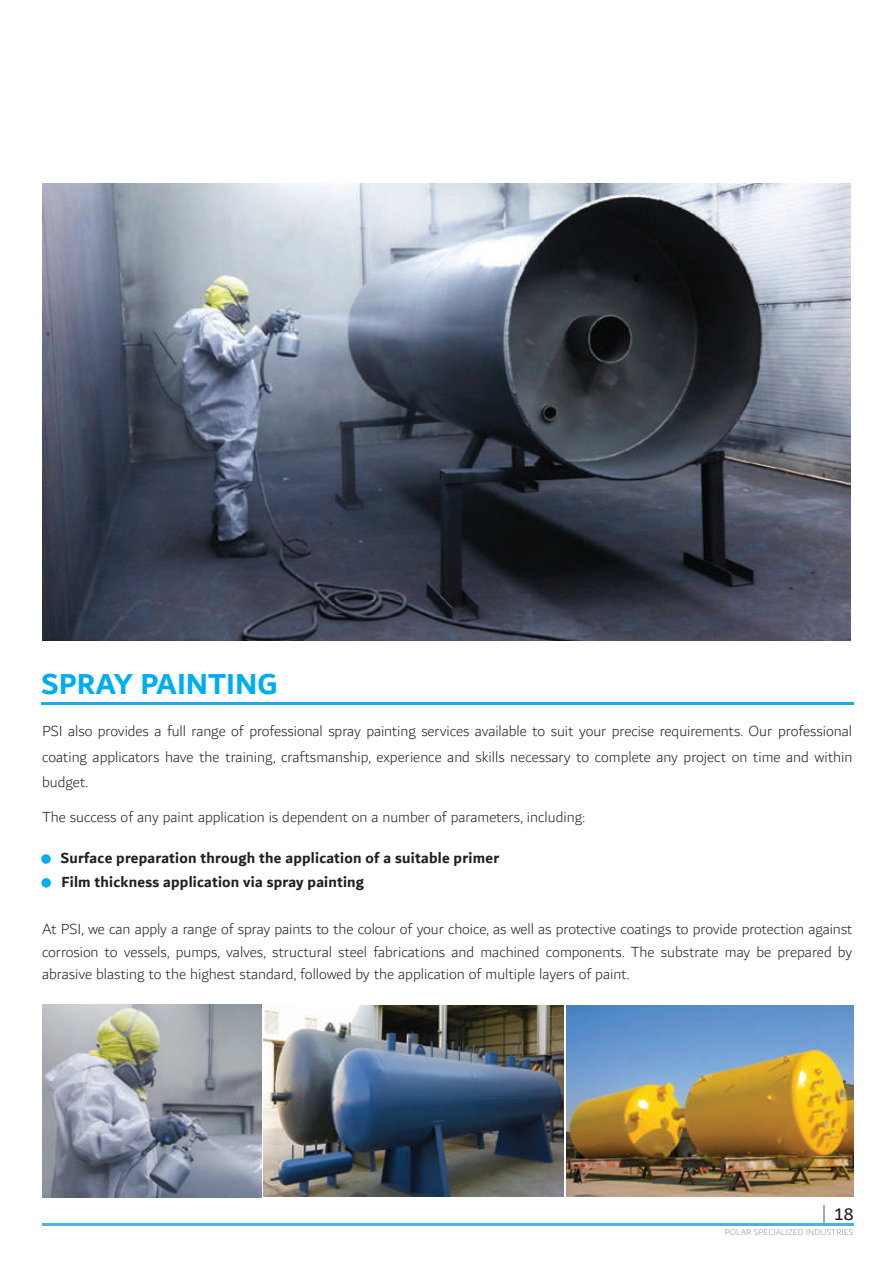
<style>
.page{position:relative;width:893px;height:1263px;background:#fff}
.page>*{position:absolute;margin:0;border:0;box-sizing:border-box;transform-origin:0 0}
.t1{font:700 31.2px "Dubai";color:#00aeef}
.t2{font:18px "Dubai";color:#231f20}
.t3{font:300 15.75px/25.5px "Dubai";color:#231f20;text-align:justify}
.t4{font:700 15.75px/24.8px "Dubai";letter-spacing:.015em;color:#231f20}
.t5{font:300 9px "Dubai";color:#939598}
</style>
<div class="page">
<img style="left:43px;top:183px;width:807px;height:457px">
<hr style="left:41px;top:703px;width:812px;height:2px;background:#18aee2">
<img style="left:567px;top:1005px;width:287px;height:191px">
<img style="left:264px;top:1005px;width:300px;height:191px">
<img style="left:42px;top:1005px;width:219px;height:193px">
<svg style="left:41px;top:854px;width:10px;height:10px"></svg>
<svg style="left:41px;top:878px;width:10px;height:10px"></svg>
<svg style="left:823px;top:1205px;width:2px;height:17px"></svg>
<hr style="left:42px;top:1223px;width:811px;height:3px;background:#4eb1e4">
<h1 class="t1" style="left:41px;top:665px;width:238px">SPRAY PAINTING</h1>
<p class="t3" style="left:42px;top:719px;width:812px">PSI also provides a full range of professional spray painting services available to suit your precise requirements. Our professional coating applicators have the training, craftsmanship, experience and skills necessary to complete any project on time and within budget.</p>
<p class="t3" style="left:42px;top:804px;width:544px">The success of any paint application is dependent on a number of parameters, including:</p>
<p class="t4" style="left:60px;top:845px;width:440px">Surface preparation through the application of a suitable primer<br>Film thickness application via spray painting</p>
<p class="t3" style="left:42px;top:918px;width:812px;line-height:22.5px">At PSI, we can apply a range of spray paints to the colour of your choice, as well as protective coatings to provide protection against corrosion to vessels, pumps, valves, structural steel fabrications and machined components. The substrate may be prepared by abrasive blasting to the highest standard, followed by the application of multiple layers of paint.</p>
<p class="t2" style="left:834px;top:1203px;width:21px">18</p>
<p class="t5" style="left:725px;top:1225px;width:130px">POLAR SPECIALIZED INDUSTRIES</p>
</div>
